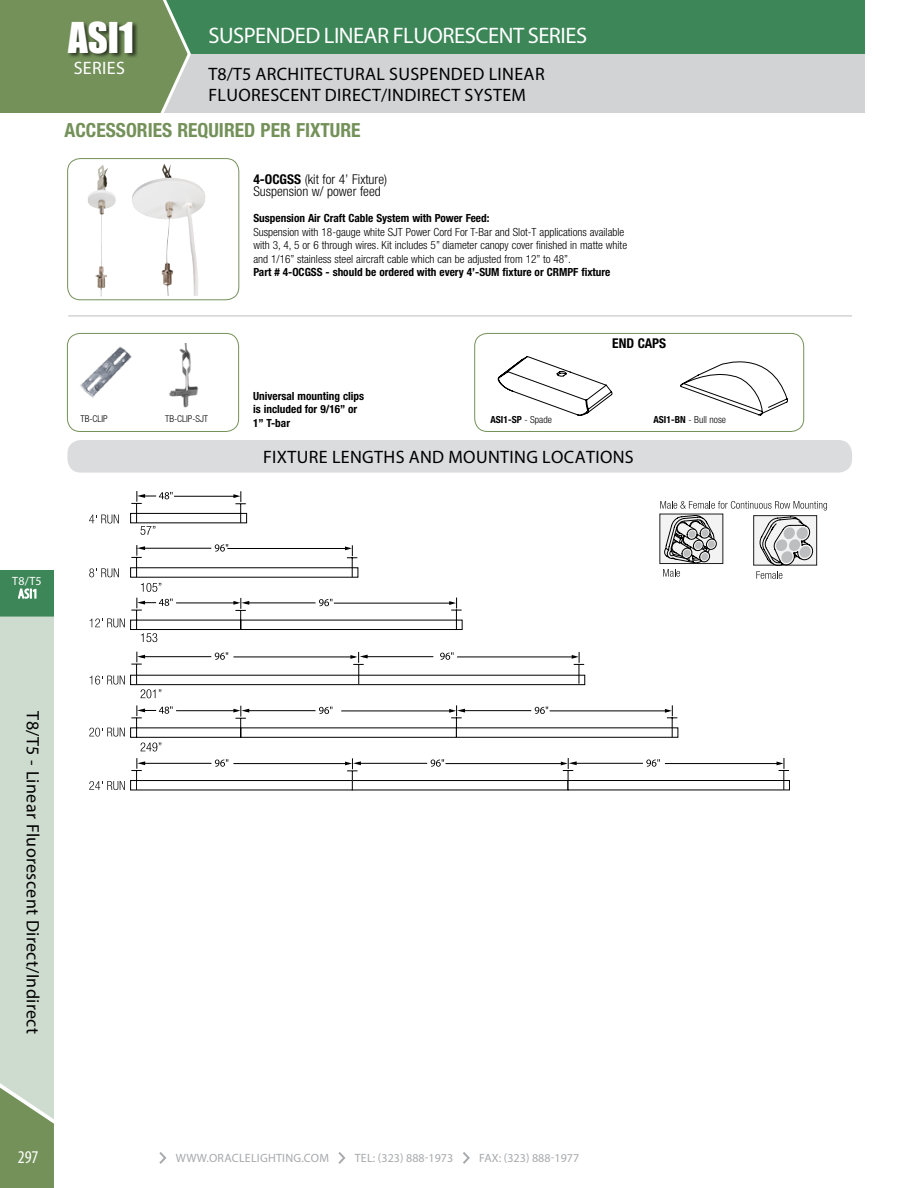
<style>
.page{position:relative;width:918px;height:1188px;background:#fff}
.page>*{position:absolute;margin:0;border:0;box-sizing:border-box;transform-origin:0 0}
.t1{font:39px "Impact";color:#fff}
.t2{font:22.5px "Myriad Pro";letter-spacing:-.02em;color:#fff}
.t3{font:700 condensed 19.5px "Helvetica Neue LT Std";color:#74915a}
.t4{font:18px/21px "Myriad Pro";letter-spacing:.02em;color:#000}
.t5{font:18px "Myriad Pro";letter-spacing:.02em;color:#fff}
.t6{font:condensed 18px "Myriad Pro";color:#fff}
.t7{font:300 condensed 13.5px/12.1px "Helvetica Neue LT Std";color:#000}
.t8{font:700 condensed 13.5px "Helvetica Neue LT Std";color:#000}
.t9{font:12px "Myriad Pro";letter-spacing:.005em;color:#a7a9ac}
.t10{font:12px "Myriad Pro";color:#fff}
.t11{font:300 condensed 11.25px/13.5px "Helvetica Neue LT Std";color:#000}
.t12{font:700 condensed 11.25px/13.5px "Helvetica Neue LT Std";color:#000}
.t13{font:300 condensed 9.75px "Helvetica Neue LT Std";color:#000}
.t14{font:700 condensed 9.75px "Helvetica Neue LT Std";color:#000}
.t15{font:300 condensed 9.45px "Helvetica Neue LT Std";color:#000}
.s1{font-weight:700}
.s2{font-weight:300}
</style>
<div class="page">
<div style="left:0;top:570px;width:54px;height:47px;background:#3c8657"></div>
<div style="left:154px;top:54px;width:712px;height:59px;background:#d1d3d4"></div>
<div style="left:142px;top:0;width:724px;height:54px;background:#3c8657"></div>
<svg style="left:0;top:617px;width:54px;height:571px;background:#c1d0be"></svg>
<svg style="left:0;top:0;width:191px;height:113px;background:#789562"></svg>
<svg style="left:159px;top:1152px;width:8px;height:12px"></svg>
<svg style="left:338px;top:1152px;width:8px;height:12px"></svg>
<svg style="left:463px;top:1152px;width:7px;height:12px"></svg>
<svg style="left:18px;top:588px;width:19px;height:11px"></svg>
<div style="left:67px;top:22px;width:71px;height:36px;background:#000;opacity:.6"></div>
<svg style="left:498px;top:356px;width:115px;height:60px"></svg>
<svg style="left:680px;top:361px;width:108px;height:55px"></svg>
<hr style="left:68px;top:315px;width:784px;height:1px;background:#bcbec0">
<div style="left:67px;top:158px;width:172px;height:142px;border:1px solid #74915a;border-radius:13px"></div>
<div style="left:67px;top:333px;width:172px;height:99px;border:1px solid #74915a;border-radius:13px"></div>
<div style="left:475px;top:333px;width:329px;height:99px;border:1px solid #74915a;border-radius:13px"></div>
<img style="left:132px;top:164px;width:73px;height:132px">
<img style="left:88px;top:169px;width:28px;height:127px">
<img style="left:169px;top:343px;width:30px;height:65px">
<img style="left:80px;top:346px;width:52px;height:52px">
<div style="left:67px;top:440px;width:785px;height:33px;background:#dbdcdd;border-radius:14px"></div>
<hr style="left:141px;top:656px;width:70px;height:1px;background:#010101">
<hr style="left:233px;top:656px;width:122px;height:1px;background:#010101">
<hr style="left:363px;top:656px;width:70px;height:1px;background:#010101">
<hr style="left:457px;top:656px;width:119px;height:1px;background:#010101">
<div style="left:130px;top:675px;width:455px;height:10px;border:1px solid #010101"></div>
<svg style="left:215px;top:652px;width:13px;height:8px"></svg>
<svg style="left:440px;top:652px;width:14px;height:8px"></svg>
<svg style="left:572px;top:652px;width:12px;height:32px"></svg>
<svg style="left:350px;top:652px;width:18px;height:32px"></svg>
<svg style="left:90px;top:676px;width:35px;height:9px"></svg>
<svg style="left:89px;top:758px;width:701px;height:32px"></svg>
<svg style="left:89px;top:491px;width:374px;height:151px"></svg>
<svg style="left:131px;top:652px;width:30px;height:46px"></svg>
<svg style="left:89px;top:705px;width:590px;height:46px"></svg>
<svg style="left:660px;top:501px;width:167px;height:78px"></svg>
<h1 class="t1" style="left:68px;top:7px;width:68px">ASI1</h1>
<h2 class="t2" style="left:208px;top:22px;width:380px">SUSPENDED LINEAR FLUORESCENT SERIES</h2>
<h3 class="t5" style="left:74px;top:57px;width:53px">SERIES</h3>
<h3 class="t4" style="left:208px;top:63px;width:338px">T8/T5 ARCHITECTURAL SUSPENDED LINEAR<br>FLUORESCENT DIRECT/INDIRECT SYSTEM</h3>
<h3 class="t3" style="left:65px;top:118px;width:298px">ACCESSORIES REQUIRED PER FIXTURE</h3>
<p class="t7" style="left:253px;top:173px;width:135px"><span class="s1">4-OCGSS</span> (kit for 4’ Fixture)<br>Suspension w/ power feed</p>
<p class="t12" style="left:253px;top:211px;width:238px">Suspension Air Craft Cable System with Power Feed:</p>
<p class="t11" style="left:253px;top:225px;width:375px">Suspension with 18-gauge white SJT Power Cord For T-Bar and Slot-T applications available with 3, 4, 5 or 6 through wires. Kit includes 5” diameter canopy cover finished in matte white and 1/16” stainless steel aircraft cable which can be adjusted from 12” to 48”.</p>
<p class="t12" style="left:253px;top:265px;width:359px">Part # 4-OCGSS - should be ordered with every 4’-SUM fixture or CRMPF fixture</p>
<p class="t15" style="left:81px;top:414px;width:29px">TB-CLIP</p>
<p class="t15" style="left:165px;top:414px;width:44px">TB-CLIP-SJT</p>
<p class="t10" style="left:12px;top:573px;width:31px">T8/T5</p>
<p class="t12" style="left:253px;top:389px;width:112px">Universal mounting clips is included for 9/16” or<br>1” T-bar</p>
<p class="t8" style="left:612px;top:335px;width:56px">END CAPS</p>
<p class="t14" style="left:490px;top:413px;width:63px">ASI1-SP <span class="s2">- Spade</span></p>
<p class="t13" style="left:653px;top:413px;width:74px"><span class="s1">ASI1-BN</span> - Bull nose</p>
<h3 class="t4" style="left:263px;top:446px;width:372px">FIXTURE LENGTHS AND MOUNTING LOCATIONS</h3>
<h3 class="t4" style="left:44px;top:711px;width:324px;rotate:90deg">T8/T5 - Linear Fluorescent Direct/Indirect</h3>
<h3 class="t6" style="left:18px;top:1146px;width:22px">297</h3>
<p class="t9" style="left:176px;top:1151px;width:155px">WWW.ORACLELIGHTING.COM</p>
<p class="t9" style="left:355px;top:1151px;width:100px">TEL: (323) 888-1973</p>
<p class="t9" style="left:479px;top:1151px;width:101px">FAX: (323) 888-1977</p>
</div>
